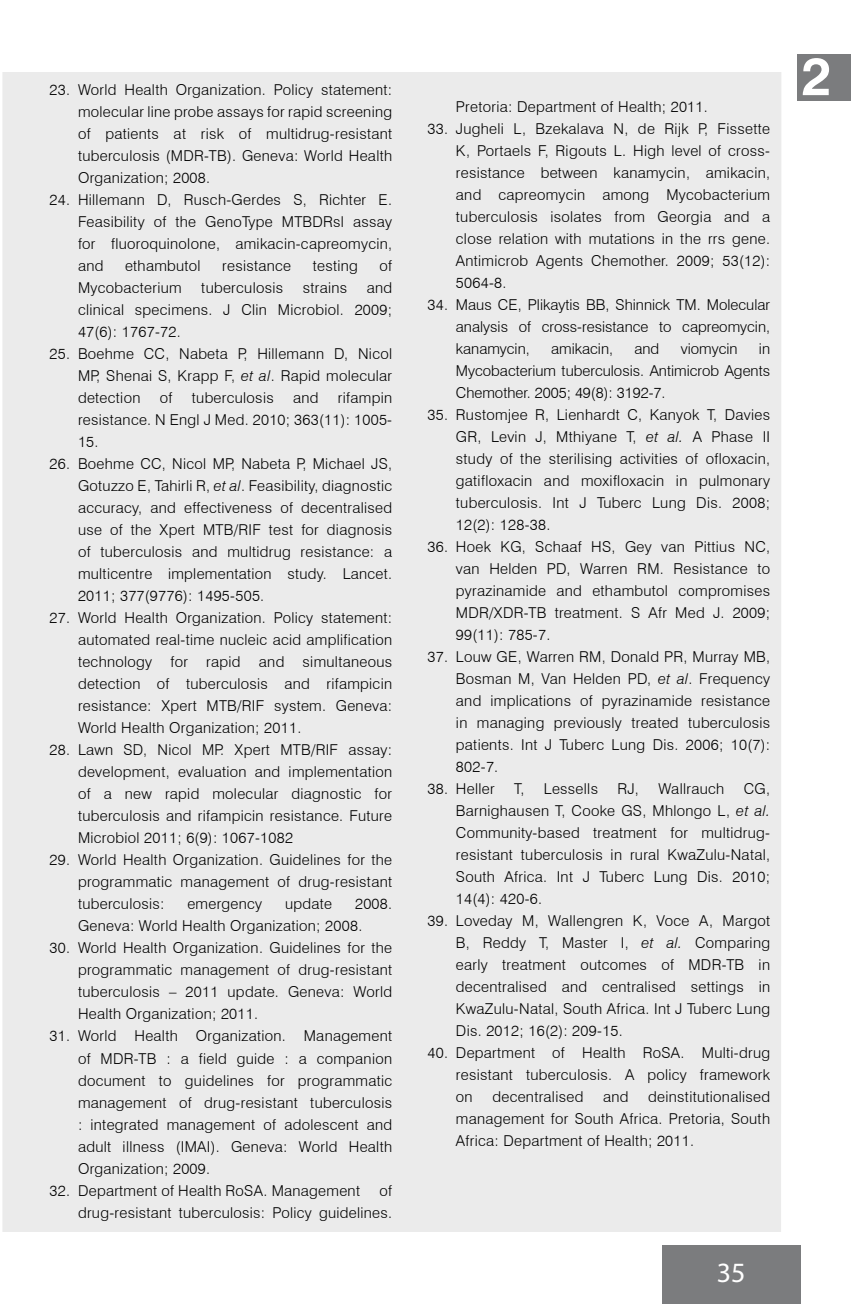
<style>
.page{position:relative;width:851px;height:1304px;background:#fff}
.page>*{position:absolute;margin:0;border:0;box-sizing:border-box;transform-origin:0 0}
.t1{font:700 53px "Swiss 721 BT";color:#fff}
.t2{font:28px "Myriad Pro";color:#fff}
.t3{font:300 15px/22px "Swiss 721 BT";letter-spacing:.02em;color:#000;text-align:justify}
.t4{font:300 15px "Swiss 721 BT";color:#000}
.s1{font-style:italic}
</style>
<div class="page">
<div style="left:797px;top:54px;width:53px;height:47px;background:#7b7c7e"></div>
<div style="left:662px;top:1245px;width:139px;height:58px;background:#7b7c7e"></div>
<div style="left:2px;top:72px;width:779px;height:1160px;background:#ebebeb"></div>
<p class="t3" style="left:78px;top:79px;width:315px;text-indent:-28px">23. World Health Organization. Policy statement: molecular line probe assays for rapid screening of patients at risk of multidrug-resistant tuberculosis (MDR-TB). Geneva: World Health Organization; 2008.</p>
<p class="t3" style="left:78px;top:189px;width:315px;text-indent:-28px">24. Hillemann D, Rusch-Gerdes S, Richter E.<br>Feasibility of the GenoType MTBDRsl assay for fluoroquinolone, amikacin-capreomycin, and</p>
<p class="t3" style="left:125px;top:255px;width:77px">ethambutol</p>
<p class="t3" style="left:222px;top:255px;width:70px">resistance</p>
<p class="t3" style="left:313px;top:255px;width:47px">testing</p>
<p class="t3" style="left:379px;top:255px;width:14px">of</p>
<p class="t3" style="left:78px;top:277px;width:105px">Mycobacterium</p>
<p class="t3" style="left:201px;top:277px;width:83px">tuberculosis</p>
<p class="t3" style="left:303px;top:277px;width:46px">strains</p>
<p class="t3" style="left:78px;top:277px;width:315px;text-indent:289px">and clinical specimens. J Clin Microbiol. 2009; 47(6): 1767-72.</p>
<p class="t3" style="left:78px;top:343px;width:315px;text-indent:-28px">25. Boehme CC, Nabeta P, Hillemann D, Nicol MP, Shenai S, Krapp F, <span class="s1">et al</span>. Rapid molecular detection</p>
<p class="t3" style="left:78px;top:387px;width:315px;text-indent:260px">rifampin resistance. N Engl J Med. 2010; 363(11): 1005- 15.</p>
<p class="t3" style="left:78px;top:453px;width:315px;text-indent:-28px">26. Boehme CC, Nicol MP, Nabeta P, Michael JS, Gotuzzo E, Tahirli R, <span class="s1">et al</span>. Feasibility, diagnostic accuracy, and effectiveness of decentralised use of the Xpert MTB/RIF test for diagnosis of tuberculosis and multidrug resistance: a multicentre implementation study. Lancet.<br>2011; 377(9776): 1495-505.</p>
<p class="t3" style="left:78px;top:607px;width:315px;text-indent:-28px">27. World Health Organization. Policy statement: automated real-time nucleic acid amplification technology for rapid and simultaneous detection of tuberculosis and rifampicin resistance: Xpert MTB/RIF system. Geneva:<br>World Health Organization; 2011.</p>
<p class="t3" style="left:78px;top:739px;width:315px;text-indent:-28px">28. Lawn SD, Nicol MP. Xpert MTB/RIF assay: development, evaluation and implementation of a new rapid molecular diagnostic for tuberculosis and rifampicin resistance. Future Microbiol 2011; 6(9): 1067-1082</p>
<p class="t3" style="left:78px;top:849px;width:315px;text-indent:-28px">29. World Health Organization. Guidelines for the programmatic management of drug-resistant tuberculosis:</p>
<p class="t3" style="left:160px;top:387px;width:14px">of</p>
<p class="t3" style="left:192px;top:387px;width:83px">tuberculosis</p>
<p class="t3" style="left:293px;top:387px;width:27px">and</p>
<p class="t3" style="left:187px;top:893px;width:76px">emergency</p>
<p class="t3" style="left:285px;top:893px;width:49px">update</p>
<p class="t3" style="left:78px;top:893px;width:315px;text-indent:277px">2008.<br>Geneva: World Health Organization; 2008.</p>
<p class="t3" style="left:78px;top:937px;width:315px;text-indent:-28px">30. World Health Organization. Guidelines for the programmatic management of drug-resistant tuberculosis – 2011 update. Geneva: World Health Organization; 2011.</p>
<p class="t3" style="left:78px;top:1025px;width:315px;text-indent:-28px">31. World Health Organization. Management of MDR-TB : a field guide : a companion document to guidelines for programmatic management of drug-resistant tuberculosis : integrated management of adolescent and adult illness (IMAI). Geneva: World Health Organization; 2009.</p>
<p class="t3" style="left:50px;top:1179px;width:312px">32. Department of Health RoSA. Management</p>
<p class="t3" style="left:78px;top:1179px;width:315px;text-align:right">of<br>drug-resistant tuberculosis: Policy guidelines.</p>
<p class="t3" style="left:456px;top:96px;width:253px">Pretoria: Department of Health; 2011.</p>
<p class="t3" style="left:456px;top:118px;width:315px;text-indent:-28px">33. Jugheli L, Bzekalava N, de Rijk P, Fissette K, Portaels F, Rigouts L. High level of cross&shy;resistance between kanamycin, amikacin, and capreomycin among Mycobacterium tuberculosis isolates from Georgia and a close relation with mutations in the rrs gene.<br>Antimicrob Agents Chemother. 2009; 53(12):<br>5064-8.</p>
<p class="t3" style="left:456px;top:294px;width:315px;text-indent:-28px">34. Maus CE, Plikaytis BB, Shinnick TM. Molecular analysis of cross-resistance to capreomycin, kanamycin,</p>
<p class="t3" style="left:456px;top:338px;width:315px;text-indent:303px">in Mycobacterium tuberculosis. Antimicrob Agents Chemother. 2005; 49(8): 3192-7.</p>
<p class="t3" style="left:456px;top:404px;width:315px;text-indent:-28px">35. Rustomjee R, Lienhardt C, Kanyok T, Davies GR, Levin J, Mthiyane T, <span class="s1">et al.</span> A Phase II study of the sterilising activities of ofloxacin, gatifloxacin and moxifloxacin in pulmonary tuberculosis. Int J Tuberc Lung Dis. 2008; 12(2): 128-38.</p>
<p class="t3" style="left:456px;top:536px;width:315px;text-indent:-28px">36. Hoek KG, Schaaf HS, Gey van Pittius NC, van Helden PD, Warren RM. Resistance to pyrazinamide and ethambutol compromises MDR/XDR-TB treatment. S Afr Med J. 2009; 99(11): 785-7.</p>
<p class="t3" style="left:456px;top:646px;width:315px;text-indent:-28px">37. Louw GE, Warren RM, Donald PR, Murray MB, Bosman M, Van Helden PD, <span class="s1">et al</span>. Frequency and implications of pyrazinamide resistance in managing previously treated tuberculosis patients. Int J Tuberc Lung Dis. 2006; 10(7):<br>802-7.</p>
<p class="t3" style="left:427px;top:778px;width:69px">38. Heller</p>
<p class="t3" style="left:514px;top:778px;width:12px">T,</p>
<p class="t3" style="left:544px;top:778px;width:56px">Lessells</p>
<p class="t3" style="left:617px;top:778px;width:23px">RJ,</p>
<p class="t3" style="left:658px;top:778px;width:67px">Wallrauch</p>
<p class="t4" style="left:551px;top:340px;width:63px">amikacin,</p>
<p class="t3" style="left:634px;top:338px;width:26px">and</p>
<p class="t4" style="left:680px;top:340px;width:58px">viomycin</p>
<p class="t3" style="left:456px;top:778px;width:315px;text-indent:288px">CG, Barnighausen T, Cooke GS, Mhlongo L, <span class="s1">et al.<br></span>Community-based treatment for multidrug&shy;resistant tuberculosis in rural KwaZulu-Natal, South Africa. Int J Tuberc Lung Dis. 2010; 14(4): 420-6.</p>
<p class="t3" style="left:456px;top:910px;width:315px;text-indent:-28px">39. Loveday M, Wallengren K, Voce A, Margot B, Reddy T, Master I, <span class="s1">et al.</span> Comparing early treatment outcomes of MDR-TB in decentralised and centralised settings in KwaZulu-Natal, South Africa. Int J Tuberc Lung Dis. 2012; 16(2): 209-15.</p>
<p class="t3" style="left:456px;top:1042px;width:315px;text-indent:-28px">40. Department of Health RoSA. Multi-drug resistant tuberculosis. A policy framework on</p>
<p class="t3" style="left:456px;top:1086px;width:315px;text-indent:192px">deinstitutionalised management for South Africa. Pretoria, South Africa: Department of Health; 2011.</p>
<p class="t3" style="left:492px;top:1086px;width:92px">decentralised</p>
<p class="t3" style="left:603px;top:1086px;width:27px">and</p>
<h1 class="t1" style="left:801px;top:44px;width:32px">2</h1>
<h2 class="t2" style="left:716px;top:1255px;width:30px">35</h2>
</div>
